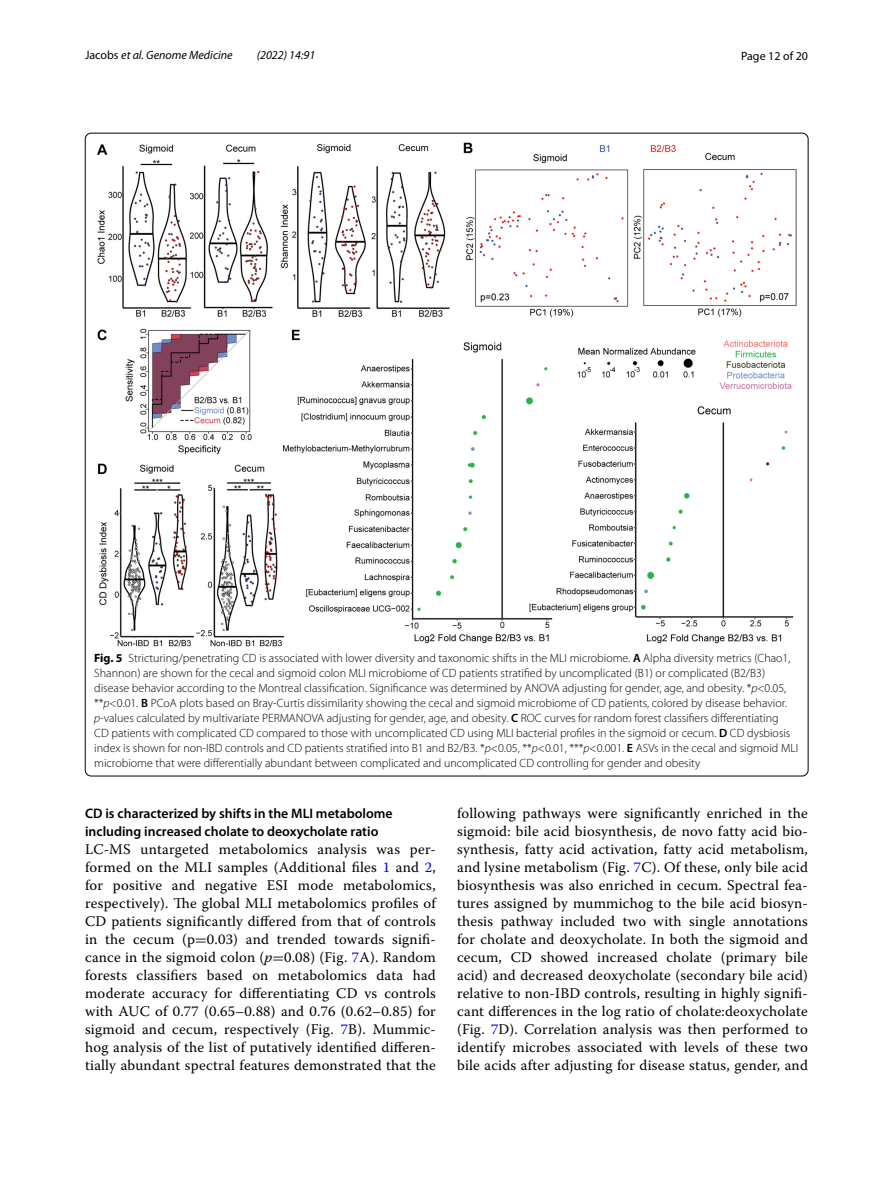
<style>
.page{position:relative;width:893px;height:1187px;background:#fff}
.page>*{position:absolute;margin:0;border:0;box-sizing:border-box;transform-origin:0 0}
.t1{font:14.7px/18px "Warnock Pro";letter-spacing:.015em;color:#000;text-align:justify}
.t2{font:600 13.8px/18px "Myriad Pro";color:#000}
.t3{font:300 12px/15px "Myriad Pro";color:#000}
.t4{font:italic 12px "Myriad Pro";color:#000}
.t5{font:12px "Myriad Pro";color:#000}
.s1{font-style:normal}
.s2{font-weight:700}
.s3{font-weight:600}
.s4{font-style:italic}
.s5{color:#00f}
.s6{font-family:"MTSY"}
</style>
<div class="page">
<img style="left:97px;top:142px;width:700px;height:504px">
<p class="t4" style="left:85px;top:48px;width:149px"><span class="s1">Jacobs</span> et al. Genome Medicine</p>
<p class="t4" style="left:257px;top:48px;width:60px">(2022) 14:91</p>
<p class="t5" style="left:741px;top:48px;width:68px">Page 12 of 20</p>
<p class="t3" style="left:94px;top:650px;width:705px"><span class="s2">Fig. 5</span> Stricturing/penetrating CD is associated with lower diversity and taxonomic shifts in the MLI microbiome. <span class="s3">A</span> Alpha diversity metrics (Chao1, Shannon) are shown for the cecal and sigmoid colon MLI microbiome of CD patients stratified by uncomplicated (B1) or complicated (B2/B3) disease behavior according to the Montreal classification. Significance was determined by ANOVA adjusting for gender, age, and obesity. *<span class="s4">p</span>&lt;0.05, **<span class="s4">p</span>&lt;0.01. <span class="s3">B</span> PCoA plots based on Bray-Curtis dissimilarity showing the cecal and sigmoid microbiome of CD patients, colored by disease behavior. <span class="s4">p</span>-values calculated by multivariate PERMANOVA adjusting for gender, age, and obesity. <span class="s3">C</span> ROC curves for random forest classifiers differentiating<br>CD patients with complicated CD compared to those with uncomplicated CD using MLI bacterial profiles in the sigmoid or cecum. <span class="s3">D</span> CD dysbiosis index is shown for non-IBD controls and CD patients stratified into B1 and B2/B3. *<span class="s4">p</span>&lt;0.05, **<span class="s4">p</span>&lt;0.01, ***<span class="s4">p</span>&lt;0.001. <span class="s3">E</span> ASVs in the cecal and sigmoid MLI microbiome that were differentially abundant between complicated and uncomplicated CD controlling for gender and obesity</p>
<p class="t2" style="left:85px;top:803px;width:309px">CD is characterized by shifts in the MLI metabolome including increased cholate to deoxycholate ratio</p>
<p class="t1" style="left:85px;top:839px;width:352px">LC-MS untargeted metabolomics analysis was per&shy;formed on the MLI samples (Additional files <span class="s5">1</span> and <span class="s5">2</span>, for positive and negative ESI mode metabolomics, respectively). The global MLI metabolomics profiles of CD patients significantly differed from that of controls in the cecum (p<span class="s6">=</span>0.03) and trended towards signifi&shy;cance in the sigmoid colon (<span class="s4">p</span><span class="s6">=</span>0.08) (Fig. <span class="s5">7</span>A). Random forests classifiers based on metabolomics data had moderate accuracy for differentiating CD vs controls with AUC of 0.77 (0.65–0.88) and 0.76 (0.62–0.85) for sigmoid and cecum, respectively (Fig. <span class="s5">7</span>B). Mummic&shy;hog analysis of the list of putatively identified differen&shy;tially abundant spectral features demonstrated that the</p>
<p class="t1" style="left:457px;top:804px;width:352px">following pathways were significantly enriched in the sigmoid: bile acid biosynthesis, de novo fatty acid bio&shy;synthesis, fatty acid activation, fatty acid metabolism, and lysine metabolism (Fig. <span class="s5">7</span>C). Of these, only bile acid biosynthesis was also enriched in cecum. Spectral fea&shy;tures assigned by mummichog to the bile acid biosyn&shy;thesis pathway included two with single annotations for cholate and deoxycholate. In both the sigmoid and cecum, CD showed increased cholate (primary bile acid) and decreased deoxycholate (secondary bile acid) relative to non-IBD controls, resulting in highly signifi&shy;cant differences in the log ratio of cholate:deoxycholate (Fig. <span class="s5">7</span>D). Correlation analysis was then performed to identify microbes associated with levels of these two bile acids after adjusting for disease status, gender, and</p>
</div>
